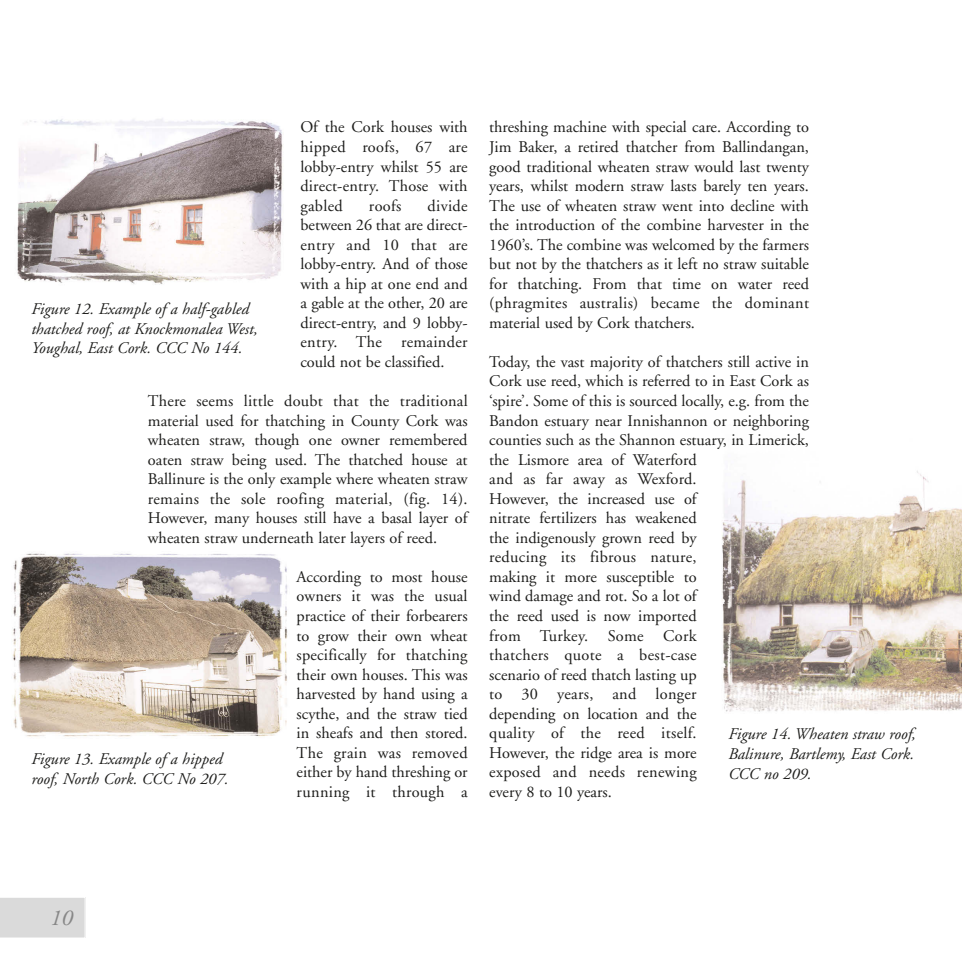
<style>
.page{position:relative;width:962px;height:968px;background:#fff}
.page>*{position:absolute;margin:0;border:0;box-sizing:border-box;transform-origin:0 0}
.t1{font:italic 22.75px "Adobe Garamond";color:#878787}
.t2{font:16.28px/19.6px "Adobe Garamond";color:#1d1d1b;text-align:justify}
.t3{font:italic 16.28px/19.6px "Adobe Garamond";color:#1d1d1b}
</style>
<div class="page">
<img style="left:13px;top:118px;width:949px;height:619px">
<svg style="left:0;top:897px;width:86px;height:41px;background:#dbdbdb"></svg>
<p class="t2" style="left:300px;top:119px;width:169px">Of the Cork houses with hipped roofs, 67 are lobby-entry whilst 55 are direct-entry. Those with gabled</p>
<p class="t2" style="left:300px;top:197px;width:169px;text-indent:127px">divide between 26 that are direct&shy;entry and 10 that are lobby-entry. And of those with a hip at one end and a gable at the other, 20 are direct-entry, and 9 lobby&shy;entry. The remainder could not be classified.</p>
<p class="t2" style="left:148px;top:392px;width:321px">There seems little doubt that the traditional material used for thatching in County Cork was wheaten straw, though one owner remembered oaten straw being used. The thatched house at Ballinure is the only example where wheaten straw remains the sole roofing material, (fig. 14).<br>However, many houses still have a basal layer of wheaten straw underneath later layers of reed.</p>
<p class="t2" style="left:297px;top:568px;width:172px">According to most house owners it was the usual practice of their forbearers to grow their own wheat specifically for thatching their own houses. This was harvested by hand using a scythe, and the straw tied in sheafs and then stored.<br>The grain was removed either by hand threshing or running it through a</p>
<p class="t2" style="left:369px;top:197px;width:34px">roofs</p>
<p class="t3" style="left:31px;top:300px;width:228px">Figure 12. Example of a half-gabled thatched roof, at Knockmonalea West,<br>Youghal, East Cork. CCC No 144.</p>
<p class="t3" style="left:31px;top:750px;width:199px">Figure 13. Example of a hipped roof, North Cork. CCC No 207.</p>
<p class="t2" style="left:489px;top:119px;width:321px">threshing machine with special care. According to Jim Baker, a retired thatcher from Ballindangan, good traditional wheaten straw would last twenty years, whilst modern straw lasts barely ten years.<br>The use of wheaten straw went into decline with the introduction of the combine harvester in the 1960’s. The combine was welcomed by the farmers but not by the thatchers as it left no straw suitable for thatching. From that time on water reed (phragmites australis) became the dominant material used by Cork thatchers.</p>
<p class="t2" style="left:489px;top:353px;width:321px;text-align:left">Today, the vast majority of thatchers still active in Cork use reed, which is referred to in East Cork as ‘spire’. Some of this is sourced locally, e.g. from the Bandon estuary near Innishannon or neighboring counties such as the Shannon estuary, in Limerick, the Lismore area of Waterford<br>and as far away as Wexford.<br>However, the increased use of<br>nitrate fertilizers has weakened<br>the indigenously grown reed by<br>reducing its fibrous nature,<br>making it more susceptible to<br>wind damage and rot. So a lot of<br>the reed used is now imported<br>from Turkey. Some Cork<br>thatchers quote a best-case<br>scenario of reed thatch lasting up<br>to 30 years, and longer<br>depending on location and the<br>quality of the reed itself.<br>However, the ridge area is more<br>exposed and needs renewing<br>every 8 to 10 years.</p>
<p class="t3" style="left:728px;top:726px;width:189px;text-align:justify">Figure 14. Wheaten straw roof, Balinure, Bartlemy, East Cork.<br>CCC no 209.</p>
<h1 class="t1" style="left:49px;top:908px;width:24px">10</h1>
</div>
